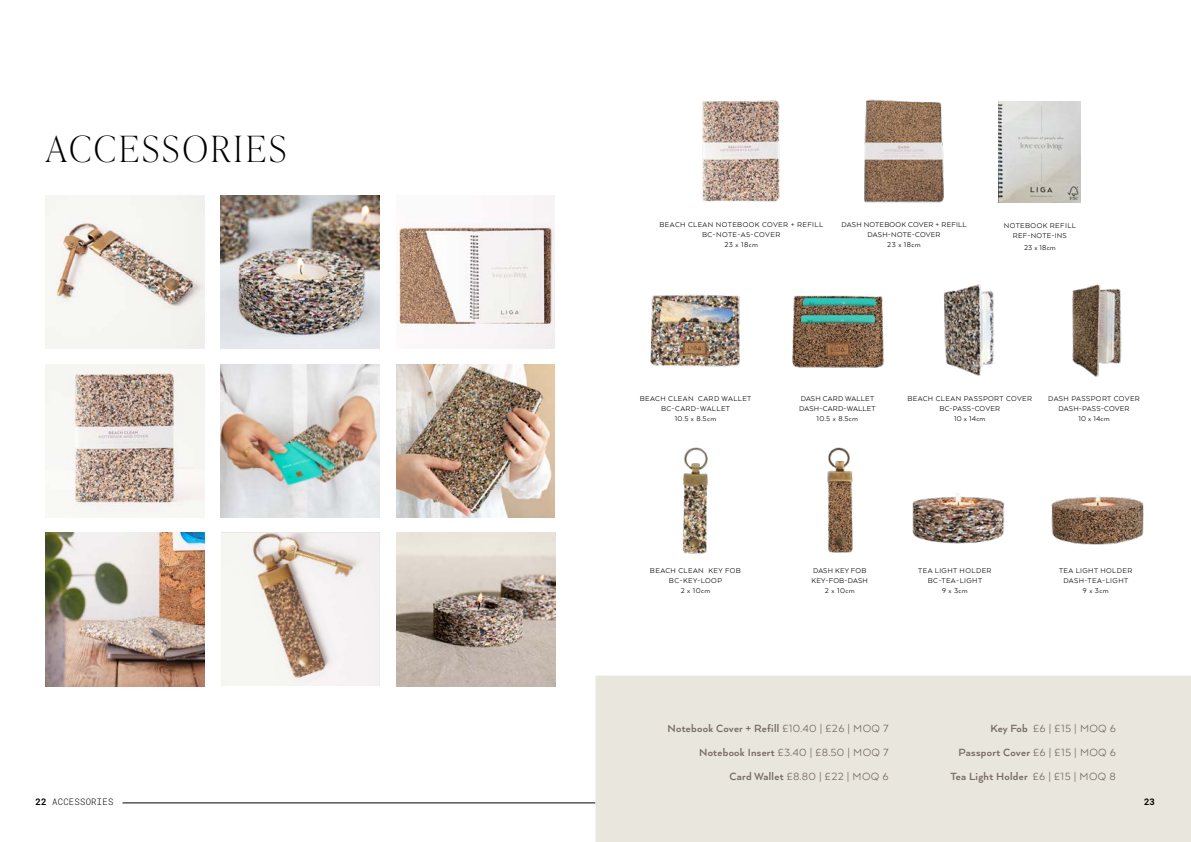
<style>
.page{position:relative;width:1191px;height:842px;background:#fff}
.page>*{position:absolute;margin:0;border:0;box-sizing:border-box;transform-origin:0 0}
.t1{font:100 36px "Ivy Presto Display";letter-spacing:.1em;color:#000}
.t2{font:700 12px/24px "Arquitecta W00";letter-spacing:.025em;color:#756961;text-align:right}
.t3{font:12px/24px "Arquitecta";letter-spacing:.025em;color:#756961;text-align:right}
.t4{font:300 9px "Roboto Mono";letter-spacing:.02em;color:#000}
.t5{font:700 9px "Roboto Mono";color:#000}
.t6{font:8px/10px "Arquitecta";letter-spacing:.05em;color:#000;text-align:center}
.t7{font:8px/10px "Arquitecta";letter-spacing:.025em;color:#000;text-align:center}
.s1{font-weight:700}
.s2{font-family:"Arquitecta";font-weight:400}
.s3{font-family:"Arquitecta W00";font-weight:700}
</style>
<div class="page">
<img style="left:221px;top:196px;width:158px;height:153px">
<img style="left:396px;top:196px;width:159px;height:153px">
<img style="left:221px;top:533px;width:158px;height:153px">
<img style="left:45px;top:196px;width:159px;height:153px">
<img style="left:45px;top:364px;width:159px;height:153px">
<img style="left:396px;top:364px;width:158px;height:153px">
<img style="left:45px;top:533px;width:159px;height:153px">
<hr style="left:122px;top:803px;width:473px;height:1px;background:#000">
<div style="left:595px;top:676px;width:596px;height:166px;background:#e8e6dd"></div>
<img style="left:221px;top:364px;width:158px;height:153px">
<img style="left:396px;top:533px;width:159px;height:153px">
<img style="left:702px;top:100px;width:78px;height:102px">
<img style="left:650px;top:295px;width:90px;height:72px">
<img style="left:682px;top:447px;width:26px;height:106px">
<img style="left:792px;top:295px;width:92px;height:73px">
<img style="left:943px;top:284px;width:51px;height:92px">
<img style="left:912px;top:493px;width:92px;height:51px">
<img style="left:864px;top:99px;width:80px;height:104px">
<img style="left:998px;top:101px;width:82px;height:101px">
<img style="left:1072px;top:284px;width:50px;height:93px">
<img style="left:1051px;top:495px;width:93px;height:50px">
<img style="left:827px;top:447px;width:26px;height:106px">
<h1 class="t1" style="left:46px;top:123px;width:241px">ACCESSORIES</h1>
<p class="t4" style="left:35px;top:796px;width:79px"><span class="s1">22</span> ACCESSORIES</p>
<p class="t6" style="left:659px;top:219px;width:165px">BEACH CLEAN NOTEBOOK COVER + REFILL<br>BC-NOTE-A5-COVER<br>23 x 18cm</p>
<p class="t7" style="left:841px;top:219px;width:126px">DASH NOTEBOOK COVER + REFILL<br>DASH-NOTE-COVER<br>23 x 18cm</p>
<p class="t6" style="left:1003px;top:220px;width:74px">NOTEBOOK REFILL<br>REF-NOTE-INS</p>
<p class="t6" style="left:1024px;top:242px;width:33px">23 x 18cm</p>
<p class="t6" style="left:639px;top:393px;width:113px">BEACH CLEAN CARD WALLET<br>BC-CARD-WALLET<br>10.5 x 8.5cm</p>
<p class="t7" style="left:799px;top:393px;width:78px">DASH CARD WALLET<br>DASH-CARD-WALLET<br>10.5 x 8.5cm</p>
<p class="t6" style="left:907px;top:394px;width:126px">BEACH CLEAN PASSPORT COVER<br>BC-PASS-COVER<br>10 x 14cm</p>
<p class="t7" style="left:1048px;top:394px;width:93px">DASH PASSPORT COVER<br>DASH-PASS-COVER<br>10 x 14cm</p>
<p class="t6" style="left:650px;top:565px;width:93px">BEACH CLEAN KEY FOB<br>BC-KEY-LOOP<br>2 x 10cm</p>
<p class="t7" style="left:811px;top:565px;width:58px">DASH KEY FOB<br>KEY-FOB-DASH<br>2 x 10cm</p>
<p class="t6" style="left:918px;top:565px;width:75px">TEA LIGHT HOLDER<br>BC-TEA-LIGHT<br>9 x 3cm</p>
<p class="t6" style="left:1059px;top:565px;width:75px">TEA LIGHT HOLDER<br>DASH-TEA-LIGHT<br>9 x 3cm</p>
<h2 class="t2" style="left:667px;top:717px;width:222px">Notebook Cover + Refill <span class="s2">£10.40 | £26 | MOQ 7</span></h2>
<h2 class="t3" style="left:699px;top:740px;width:191px"><span class="s3">Notebook Insert</span> £3.40 | £8.50 | MOQ 7<br><span class="s3">Card Wallet</span> £8.80 | £22 | MOQ 6</h2>
<h2 class="t3" style="left:990px;top:716px;width:127px"><span class="s3">Key Fob</span> £6 | £15 | MOQ 6</h2>
<h2 class="t2" style="left:950px;top:741px;width:167px">Passport Cover <span class="s2">£6 | £15 | MOQ 6<br></span>Tea Light Holder <span class="s2">£6 | £15 | MOQ 8</span></h2>
<p class="t5" style="left:1144px;top:796px;width:12px">23</p>
</div>
